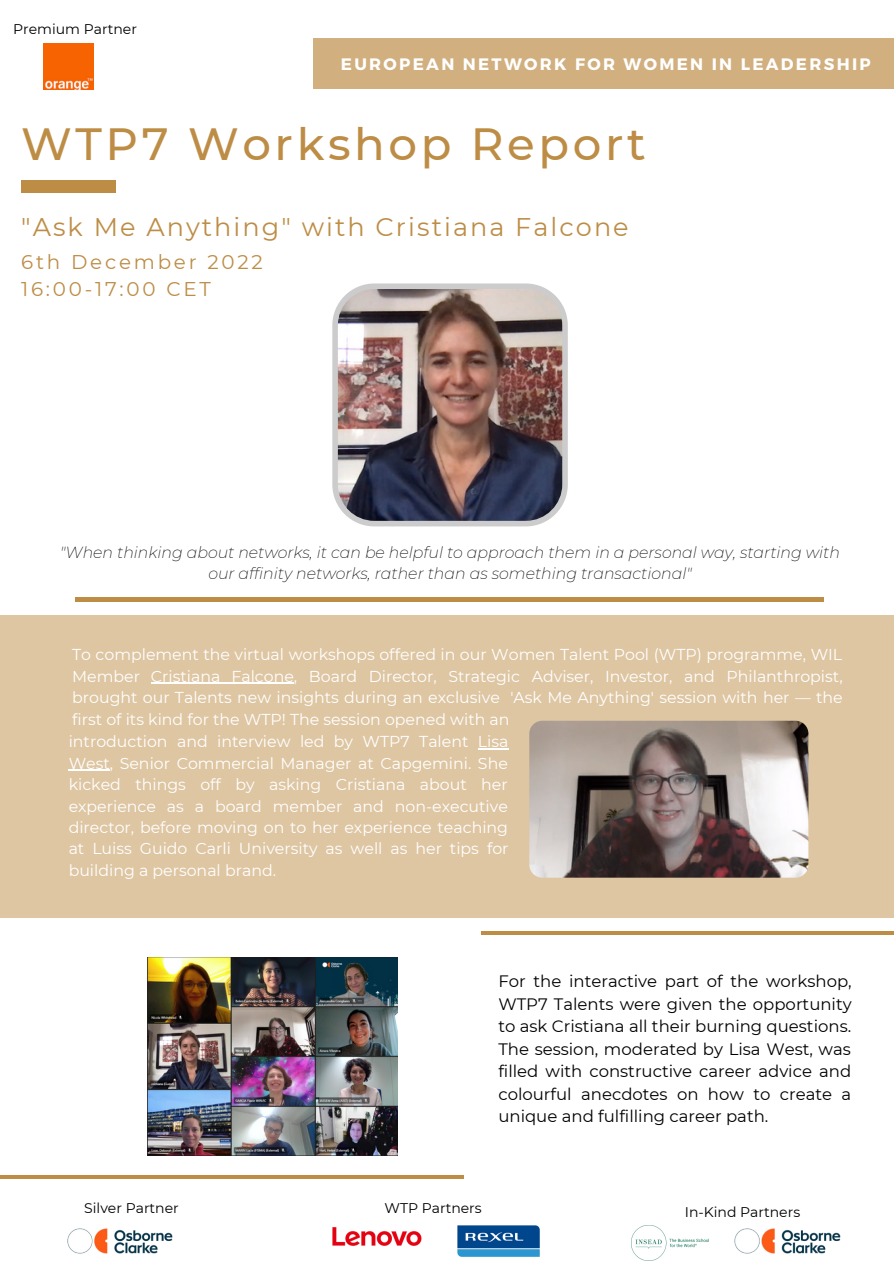
<style>
.page{position:relative;width:894px;height:1264px;background:#fff}
.page>*{position:absolute;margin:0;border:0;box-sizing:border-box;transform-origin:0 0}
.t1{font:500 45px "Montserrat";letter-spacing:.08em;color:#bd8d46}
.t2{font:25.5px "Montserrat";letter-spacing:.08em;color:#bd8d46}
.t3{font:19.8px/27px "Montserrat";letter-spacing:.14em;color:#bd8d46}
.t4{font:16.5px/22.5px "Montserrat";color:#000;text-align:justify}
.t5{font:700 16.5px "Montserrat";letter-spacing:.14em;color:#fff}
.t6{font:15.75px/21.6px "Montserrat";color:#fff}
.t7{font:italic 200 15.75px/21.5px "Montserrat";color:#000;text-align:center}
.t8{font:13.95px "Montserrat";color:#000}
</style>
<div class="page">
<div style="left:21px;top:181px;width:95px;height:11px;background:#bd8d46"></div>
<div style="left:0;top:615px;width:893px;height:302px;background:#dec6a3"></div>
<img style="left:631px;top:1225px;width:77px;height:35px">
<img style="left:332px;top:1227px;width:89px;height:19px">
<img style="left:457px;top:1225px;width:82px;height:30px">
<hr style="left:0;top:1175px;width:463px;height:3px;background:#bd8d46">
<hr style="left:481px;top:931px;width:412px;height:3px;background:#bd8d46">
<img style="left:734px;top:1228px;width:107px;height:26px">
<img style="left:67px;top:1228px;width:106px;height:26px">
<img style="left:43px;top:43px;width:51px;height:46px">
<div style="left:313px;top:38px;width:580px;height:51px;background:#d1af7e"></div>
<hr style="left:76px;top:597px;width:747px;height:4px;background:#bd8d46">
<img style="left:332px;top:283px;width:235px;height:243px">
<img style="left:529px;top:720px;width:279px;height:157px;border-radius:13px">
<hr style="left:151px;top:683px;width:143px;height:1px;background:#fff">
<hr style="left:478px;top:748px;width:30px;height:1px;background:#fff">
<hr style="left:69px;top:769px;width:41px;height:2px;background:#fff">
<img style="left:148px;top:957px;width:250px;height:198px">
<p class="t8" style="left:13px;top:21px;width:125px">Premium Partner</p>
<p class="t5" style="left:341px;top:54px;width:531px">EUROPEAN NETWORK FOR WOMEN IN LEADERSHIP</p>
<h1 class="t1" style="left:21px;top:117px;width:626px">WTP7 Workshop Report</h1>
<h2 class="t2" style="left:21px;top:211px;width:609px">"Ask Me Anything" with Cristiana Falcone</h2>
<p class="t3" style="left:21px;top:248px;width:243px">6th December 2022<br>16:00-17:00 CET</p>
<p class="t7" style="left:60px;top:541px;width:781px">"When thinking about networks, it can be helpful to approach them in a personal way, starting with our affinity networks, rather than as something transactional"</p>
<p class="t6" style="left:69px;top:644px;width:775px">To complement the virtual workshops offered in our Women Talent Pool (WTP) programme, WIL Member Cristiana Falcone, Board Director, Strategic Adviser, Investor, and Philanthropist, brought our Talents new insights during an exclusive 'Ask Me Anything' session with her — the first of its kind for the WTP! The session opened with an<br>introduction and interview led by WTP7 Talent Lisa<br>West, Senior Commercial Manager at Capgemini. She<br>kicked things off by asking Cristiana about her<br>experience as a board member and non-executive<br>director, before moving on to her experience teaching<br>at Luiss Guido Carli University as well as her tips for<br>building a personal brand.</p>
<p class="t4" style="left:498px;top:970px;width:355px">For the interactive part of the workshop, WTP7 Talents were given the opportunity to ask Cristiana all their burning questions.<br>The session, moderated by Lisa West, was filled with constructive career advice and colourful anecdotes on how to create a unique and fulfilling career path.</p>
<p class="t8" style="left:84px;top:1199px;width:96px">Silver Partner</p>
<p class="t8" style="left:384px;top:1199px;width:99px">WTP Partners</p>
<p class="t8" style="left:684px;top:1203px;width:117px">In-Kind Partners</p>
</div>
